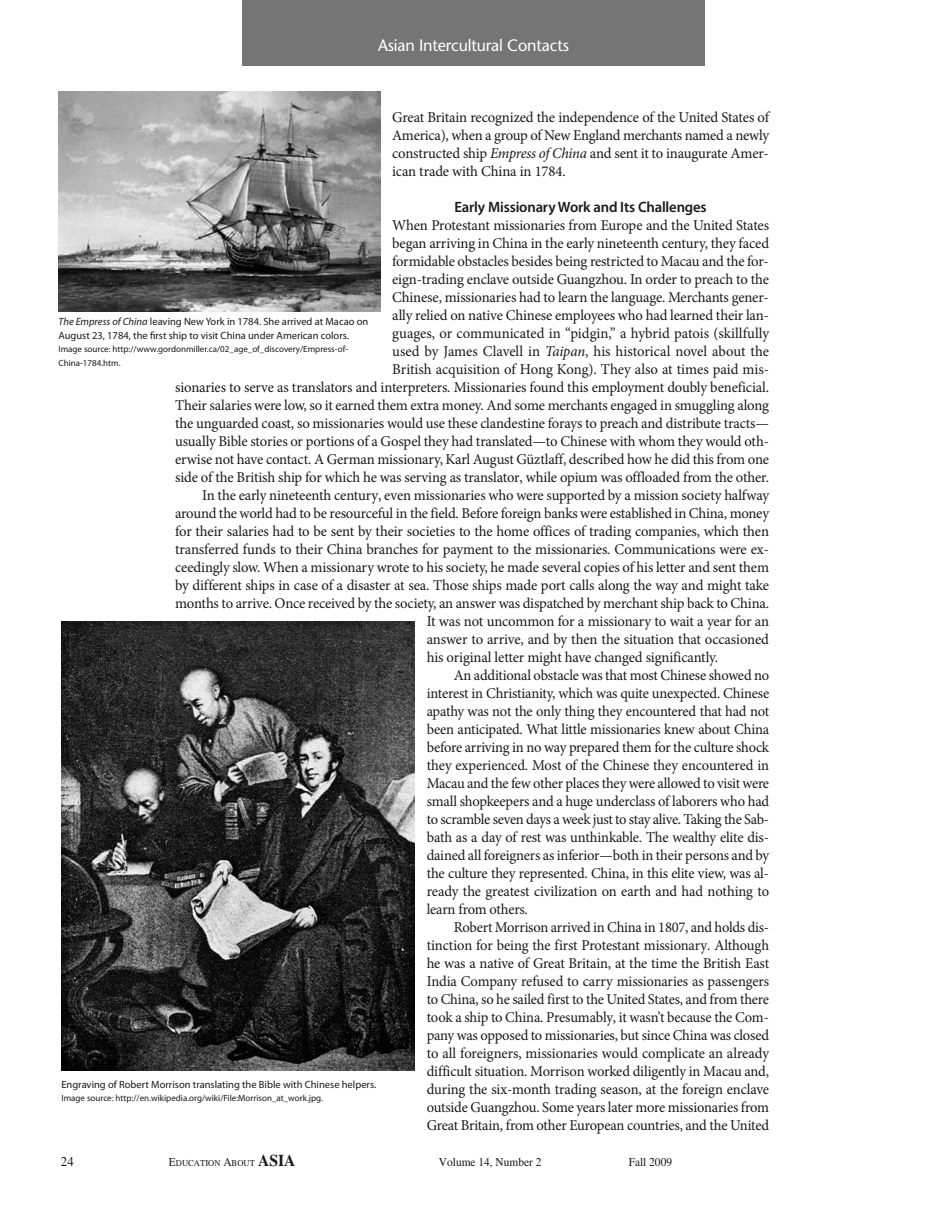
<style>
.page{position:relative;width:945px;height:1215px;background:#fff}
.page>*{position:absolute;margin:0;border:0;box-sizing:border-box;transform-origin:0 0}
.t1{font:16.5px "Stone Sans";letter-spacing:-.01em;color:#fff}
.t2{font:15px/18px "Minion Pro";letter-spacing:-.015em;color:#191919;text-align:justify}
.t3{font:600 15px "Myriad Pro";letter-spacing:-.01em;color:#191919}
.t4{font:13.5px "EAA Times";color:#191919;scale:.95 1}
.t5{font:12px "EAA Times";color:#191919;scale:.95 1}
.t6{font:10.5px/13.5px "Myriad Pro";color:#191919}
.t7{font:9px/13.5px "Myriad Pro";color:#191919}
.t8{font:9px "EAA Times";color:#191919;scale:.95 1}
.s1{font-style:italic}
.s2{font-size:12px}
.s3{font-weight:700;font-size:16.5px}
</style>
<div class="page">
<div style="left:242px;top:0;width:463px;height:66px;background:#757575"></div>
<img style="left:62px;top:621px;width:353px;height:450px">
<img style="left:58px;top:92px;width:322px;height:219px">
<p class="t1" style="left:378px;top:38px;width:192px">Asian Intercultural Contacts</p>
<p class="t2" style="left:392px;top:109px;width:379px">Great Britain recognized the independence of the United States of America), when a group of New England merchants named a newly constructed ship <span class="s1">Empress of China</span> and sent it to inaugurate Amer&shy;ican trade with China in 1784.</p>
<p class="t3" style="left:455px;top:201px;width:254px">Early missionary Work and Its Challenges</p>
<p class="t2" style="left:392px;top:217px;width:378px">When Protestant missionaries from Europe and the United States</p>
<p class="t2" style="left:392px;top:235px;width:378px">began arriving in China in the early nineteenth century, they faced</p>
<p class="t2" style="left:392px;top:253px;width:378px">formidable obstacles besides being restricted to Macau and the for-</p>
<p class="t2" style="left:392px;top:271px;width:378px">eign-trading enclave outside Guangzhou. In order to preach to the</p>
<p class="t2" style="left:392px;top:289px;width:378px">Chinese, missionaries had to learn the language. Merchants gener-</p>
<p class="t2" style="left:392px;top:307px;width:378px">ally relied on native Chinese employees who had learned their lan-</p>
<p class="t2" style="left:392px;top:325px;width:378px">guages, or communicated in “pidgin,” a hybrid patois (skillfully</p>
<p class="t2" style="left:392px;top:343px;width:378px">used by James Clavell in <span class="s1">Taipan</span>, his historical novel about the</p>
<p class="t2" style="left:392px;top:361px;width:378px">British acquisition of Hong Kong). They also at times paid mis-</p>
<p class="t2" style="left:175px;top:379px;width:595px">sionaries to serve as translators and interpreters. Missionaries found this employment doubly beneficial.</p>
<p class="t2" style="left:175px;top:397px;width:595px">Their salaries were low, so it earned them extra money. And some merchants engaged in smuggling along</p>
<p class="t2" style="left:175px;top:415px;width:595px">the unguarded coast, so missionaries would use these clandestine forays to preach and distribute tracts—</p>
<p class="t2" style="left:175px;top:433px;width:595px">usually Bible stories or portions of a Gospel they had translated—to Chinese with whom they would oth-</p>
<p class="t2" style="left:175px;top:451px;width:595px">erwise not have contact. A German missionary, Karl August Güztlaff, described how he did this from one</p>
<p class="t2" style="left:175px;top:469px;width:595px">side of the British ship for which he was serving as translator, while opium was offloaded from the other.</p>
<p class="t2" style="left:202px;top:487px;width:568px">In the early nineteenth century, even missionaries who were supported by a mission society halfway</p>
<p class="t2" style="left:175px;top:505px;width:596px">around the world had to be resourceful in the field. Before foreign banks were established in China, money</p>
<p class="t2" style="left:175px;top:523px;width:595px">for their salaries had to be sent by their societies to the home offices of trading companies, which then</p>
<p class="t2" style="left:175px;top:541px;width:595px">transferred funds to their China branches for payment to the missionaries. Communications were ex-</p>
<p class="t2" style="left:175px;top:559px;width:595px">ceedingly slow. When a missionary wrote to his society, he made several copies of his letter and sent them</p>
<p class="t2" style="left:175px;top:577px;width:595px">by different ships in case of a disaster at sea. Those ships made port calls along the way and might take</p>
<p class="t2" style="left:175px;top:595px;width:595px">months to arrive. Once received by the society, an answer was dispatched by merchant ship back to China.</p>
<p class="t2" style="left:427px;top:613px;width:344px">It was not uncommon for a missionary to wait a year for an</p>
<p class="t2" style="left:427px;top:631px;width:344px">answer to arrive, and by then the situation that occasioned</p>
<p class="t2" style="left:427px;top:649px;width:293px">his original letter might have changed significantly.</p>
<p class="t2" style="left:454px;top:667px;width:317px">An additional obstacle was that most Chinese showed no</p>
<p class="t2" style="left:427px;top:685px;width:344px">interest in Christianity, which was quite unexpected. Chinese</p>
<p class="t2" style="left:427px;top:703px;width:344px">apathy was not the only thing they encountered that had not</p>
<p class="t2" style="left:427px;top:721px;width:344px">been anticipated. What little missionaries knew about China</p>
<p class="t2" style="left:427px;top:739px;width:344px">before arriving in no way prepared them for the culture shock</p>
<p class="t2" style="left:427px;top:757px;width:344px">they experienced. Most of the Chinese they encountered in</p>
<p class="t2" style="left:427px;top:775px;width:344px">Macau and the few other places they were allowed to visit were</p>
<p class="t2" style="left:427px;top:793px;width:344px">small shopkeepers and a huge underclass of laborers who had</p>
<p class="t2" style="left:427px;top:811px;width:344px">to scramble seven days a week just to stay alive. Taking the Sab-</p>
<p class="t2" style="left:427px;top:829px;width:344px">bath as a day of rest was unthinkable. The wealthy elite dis-</p>
<p class="t2" style="left:427px;top:847px;width:344px">dained all foreigners as inferior—both in their persons and by</p>
<p class="t2" style="left:427px;top:865px;width:344px">the culture they represented. China, in this elite view, was al-</p>
<p class="t2" style="left:427px;top:883px;width:344px">ready the greatest civilization on earth and had nothing to</p>
<p class="t2" style="left:427px;top:901px;width:103px">learn from others.</p>
<p class="t2" style="left:454px;top:919px;width:317px">Robert Morrison arrived in China in 1807, and holds dis-</p>
<p class="t2" style="left:427px;top:937px;width:344px">tinction for being the first Protestant missionary. Although</p>
<p class="t2" style="left:427px;top:955px;width:344px">he was a native of Great Britain, at the time the British East</p>
<p class="t2" style="left:427px;top:973px;width:344px">India Company refused to carry missionaries as passengers</p>
<p class="t2" style="left:427px;top:991px;width:344px">to China, so he sailed first to the United States, and from there</p>
<p class="t2" style="left:427px;top:1009px;width:344px">took a ship to China. Presumably, it wasn’t because the Com-</p>
<p class="t2" style="left:427px;top:1027px;width:344px">pany was opposed to missionaries, but since China was closed</p>
<p class="t2" style="left:427px;top:1045px;width:344px">to all foreigners, missionaries would complicate an already</p>
<p class="t2" style="left:427px;top:1063px;width:344px">difficult situation. Morrison worked diligently in Macau and,</p>
<p class="t2" style="left:427px;top:1081px;width:344px">during the six-month trading season, at the foreign enclave</p>
<p class="t2" style="left:427px;top:1099px;width:344px">outside Guangzhou. Some years later more missionaries from</p>
<p class="t2" style="left:427px;top:1117px;width:344px">Great Britain, from other European countries, and the United</p>
<p class="t6" style="left:58px;top:316px;width:311px"><span class="s1">The Empress of China</span> leaving New York in 1784. She arrived at Macao on<br>August 23, 1784, the first ship to visit China under American colors.</p>
<p class="t7" style="left:58px;top:343px;width:291px">Image source: http://www.gordonmiller.ca/02_age_of_discovery/Empress-of-<br>China-1784.htm.</p>
<p class="t6" style="left:62px;top:1078px;width:316px">Engraving of Robert Morrison translating the Bible with Chinese helpers.</p>
<p class="t7" style="left:62px;top:1092px;width:263px">Image source: http://en.wikipedia.org/wiki/File:Morrison_at_work.jpg.</p>
<p class="t4" style="left:61px;top:1157px;width:15px">24</p>
<p class="t8" style="left:169px;top:1160px;width:135px"><span class="s2">E</span>DUCATION <span class="s2">A</span>BOUT <span class="s3">ASIA</span></p>
<p class="t5" style="left:439px;top:1158px;width:109px">Volume 14, Number 2</p>
<p class="t5" style="left:629px;top:1158px;width:47px">Fall 2009</p>
</div>
